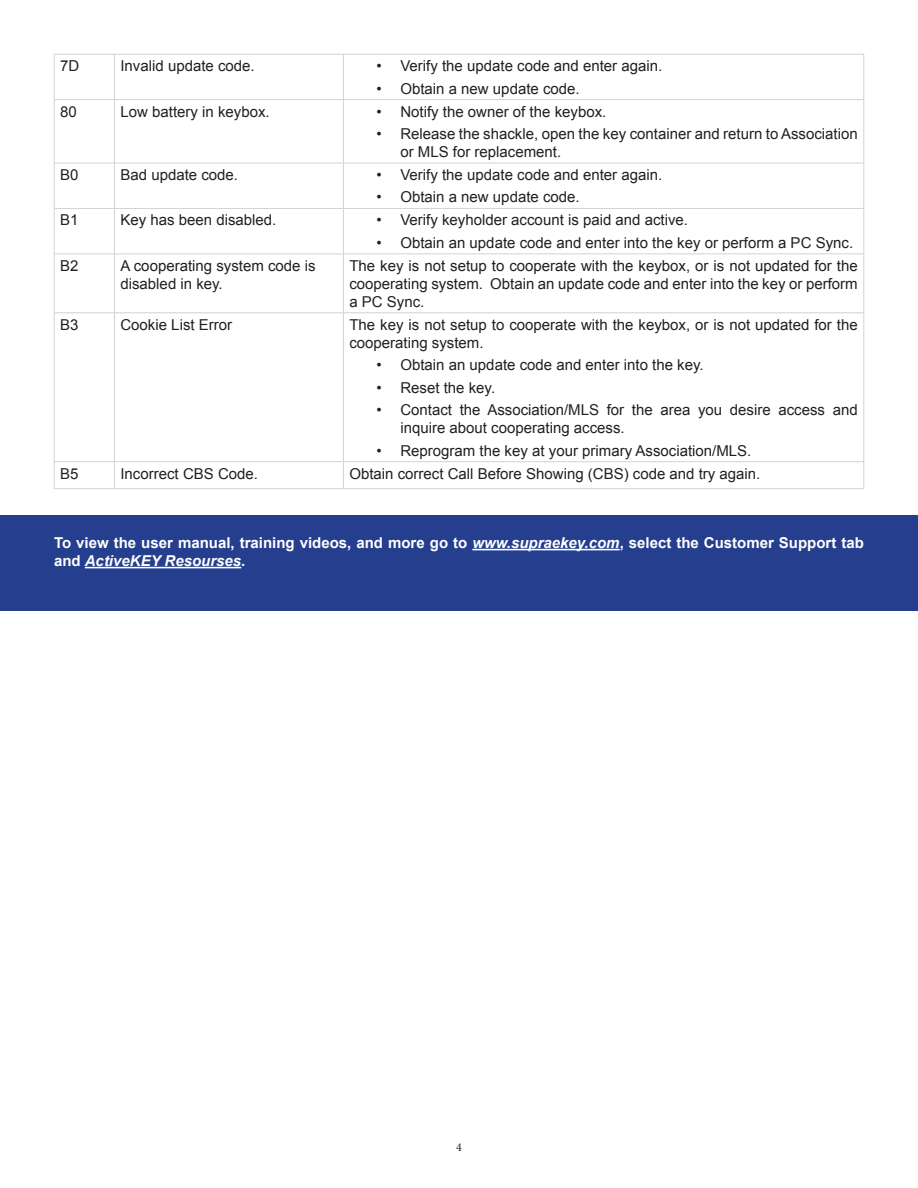
<style>
.page{position:relative;width:918px;height:1188px;background:#fff}
.page>*{position:absolute;margin:0;border:0;box-sizing:border-box;transform-origin:0 0}
.Body_bulleted_first{font:15px/18px "Arial";color:#231f20}
.Body_first{font:15px/18px "Arial";color:#231f20}
.Body_first-2{font:700 15px/18px "Arial";color:#fff}
.t1{font:12px "Minion Pro";color:#231f20}
.s1{font-style:italic}
</style>
<div class="page">
<hr style="left:54px;top:54px;width:60px;height:1px;background:#d1d2d4">
<hr style="left:54px;top:54px;width:1px;height:45px;background:#d1d2d4">
<hr style="left:114px;top:54px;width:229px;height:1px;background:#d1d2d4">
<hr style="left:114px;top:54px;width:1px;height:45px;background:#d1d2d4">
<hr style="left:343px;top:54px;width:521px;height:1px;background:#d1d2d4">
<hr style="left:343px;top:54px;width:1px;height:45px;background:#d1d2d4">
<hr style="left:864px;top:54px;width:1px;height:45px;background:#d1d2d4">
<hr style="left:54px;top:99px;width:60px;height:1px;background:#d1d2d4">
<hr style="left:54px;top:100px;width:1px;height:63px;background:#d1d2d4">
<hr style="left:114px;top:99px;width:229px;height:1px;background:#d1d2d4">
<hr style="left:114px;top:100px;width:1px;height:63px;background:#d1d2d4">
<hr style="left:343px;top:99px;width:521px;height:1px;background:#d1d2d4">
<hr style="left:343px;top:100px;width:1px;height:63px;background:#d1d2d4">
<hr style="left:864px;top:100px;width:1px;height:63px;background:#d1d2d4">
<hr style="left:54px;top:163px;width:60px;height:1px;background:#d1d2d4">
<hr style="left:54px;top:163px;width:1px;height:45px;background:#d1d2d4">
<hr style="left:114px;top:163px;width:229px;height:1px;background:#d1d2d4">
<hr style="left:114px;top:163px;width:1px;height:45px;background:#d1d2d4">
<hr style="left:343px;top:163px;width:521px;height:1px;background:#d1d2d4">
<hr style="left:343px;top:163px;width:1px;height:45px;background:#d1d2d4">
<hr style="left:864px;top:163px;width:1px;height:45px;background:#d1d2d4">
<hr style="left:54px;top:208px;width:60px;height:1px;background:#d1d2d4">
<hr style="left:54px;top:209px;width:1px;height:45px;background:#d1d2d4">
<hr style="left:114px;top:208px;width:229px;height:1px;background:#d1d2d4">
<hr style="left:114px;top:209px;width:1px;height:45px;background:#d1d2d4">
<hr style="left:343px;top:208px;width:521px;height:1px;background:#d1d2d4">
<hr style="left:343px;top:209px;width:1px;height:45px;background:#d1d2d4">
<hr style="left:864px;top:209px;width:1px;height:45px;background:#d1d2d4">
<hr style="left:54px;top:254px;width:60px;height:1px;background:#d1d2d4">
<hr style="left:54px;top:254px;width:1px;height:59px;background:#d1d2d4">
<hr style="left:114px;top:254px;width:229px;height:1px;background:#d1d2d4">
<hr style="left:114px;top:254px;width:1px;height:59px;background:#d1d2d4">
<hr style="left:343px;top:254px;width:521px;height:1px;background:#d1d2d4">
<hr style="left:343px;top:254px;width:1px;height:59px;background:#d1d2d4">
<hr style="left:864px;top:254px;width:1px;height:59px;background:#d1d2d4">
<hr style="left:54px;top:313px;width:60px;height:1px;background:#d1d2d4">
<hr style="left:54px;top:313px;width:1px;height:149px;background:#d1d2d4">
<hr style="left:114px;top:313px;width:229px;height:1px;background:#d1d2d4">
<hr style="left:114px;top:313px;width:1px;height:149px;background:#d1d2d4">
<hr style="left:343px;top:313px;width:521px;height:1px;background:#d1d2d4">
<hr style="left:343px;top:313px;width:1px;height:149px;background:#d1d2d4">
<hr style="left:864px;top:313px;width:1px;height:149px;background:#d1d2d4">
<hr style="left:54px;top:461px;width:60px;height:1px;background:#d1d2d4">
<svg style="left:54px;top:462px;width:1px;height:26px"></svg>
<hr style="left:114px;top:461px;width:229px;height:1px;background:#d1d2d4">
<svg style="left:114px;top:462px;width:1px;height:26px"></svg>
<hr style="left:343px;top:461px;width:521px;height:1px;background:#d1d2d4">
<svg style="left:343px;top:462px;width:1px;height:26px"></svg>
<svg style="left:864px;top:462px;width:1px;height:26px"></svg>
<hr style="left:54px;top:488px;width:60px;height:1px;background:#d1d2d4">
<hr style="left:114px;top:488px;width:229px;height:1px;background:#d1d2d4">
<hr style="left:343px;top:488px;width:521px;height:1px;background:#d1d2d4">
<div style="left:0;top:515px;width:918px;height:96px;background:#253f8e"></div>
<hr style="left:472px;top:549px;width:148px;height:1px;background:#fff">
<hr style="left:85px;top:567px;width:156px;height:1px;background:#fff">
<p class="Body_first" style="left:60px;top:57px;width:21px">7D</p>
<p class="Body_first" style="left:120px;top:57px;width:136px">Invalid update code.</p>
<p class="Body_bulleted_first" style="left:376px;top:57px;width:287px">• Verify the update code and enter again.</p>
<p class="Body_bulleted_first" style="left:376px;top:80px;width:205px">• Obtain a new update code.</p>
<p class="Body_first" style="left:60px;top:102px;width:18px">80</p>
<p class="Body_first" style="left:120px;top:102px;width:151px">Low battery in keybox.</p>
<p class="Body_bulleted_first" style="left:376px;top:102px;width:231px">• Notify the owner of the keybox.</p>
<p class="Body_bulleted_first" style="left:400px;top:125px;width:459px;text-indent:-24px">• Release the shackle, open the key container and return to Association or MLS for replacement.</p>
<p class="Body_first" style="left:60px;top:166px;width:20px">B0</p>
<p class="Body_first" style="left:120px;top:166px;width:119px">Bad update code.</p>
<p class="Body_bulleted_first" style="left:376px;top:166px;width:287px">• Verify the update code and enter again.</p>
<p class="Body_bulleted_first" style="left:376px;top:188px;width:205px">• Obtain a new update code.</p>
<p class="Body_first" style="left:60px;top:211px;width:20px">B1</p>
<p class="Body_first" style="left:120px;top:211px;width:157px">Key has been disabled.</p>
<p class="Body_bulleted_first" style="left:376px;top:211px;width:313px">• Verify keyholder account is paid and active.</p>
<p class="Body_bulleted_first" style="left:376px;top:234px;width:478px">• Obtain an update code and enter into the key or perform a PC Sync.</p>
<p class="Body_first" style="left:60px;top:257px;width:20px">B2</p>
<p class="Body_first" style="left:120px;top:257px;width:197px">A cooperating system code is disabled in key.</p>
<p class="Body_first" style="left:349px;top:257px;width:510px;text-align:justify">The key is not setup to cooperate with the keybox, or is not updated for the cooperating system. Obtain an update code and enter into the key or perform a PC Sync.</p>
<p class="Body_first" style="left:60px;top:316px;width:20px">B3</p>
<p class="Body_first" style="left:120px;top:316px;width:113px">Cookie List Error</p>
<p class="Body_first" style="left:349px;top:316px;width:510px">The key is not setup to cooperate with the keybox, or is not updated for the cooperating system.</p>
<p class="Body_bulleted_first" style="left:376px;top:356px;width:329px">• Obtain an update code and enter into the key.</p>
<p class="Body_bulleted_first" style="left:376px;top:379px;width:120px">• Reset the key.</p>
<p class="Body_bulleted_first" style="left:400px;top:401px;width:459px;text-indent:-24px">• Contact the Association/MLS for the area you desire access and inquire about cooperating access.</p>
<p class="Body_bulleted_first" style="left:376px;top:442px;width:376px">• Reprogram the key at your primary Association/MLS.</p>
<p class="Body_first" style="left:60px;top:465px;width:20px">B5</p>
<p class="Body_first" style="left:120px;top:465px;width:139px">Incorrect CBS Code.</p>
<p class="Body_first" style="left:349px;top:465px;width:412px">Obtain correct Call Before Showing (CBS) code and try again.</p>
<p class="Body_first-2" style="left:54px;top:534px;width:812px">To view the user manual, training videos, and more go to <span class="s1">www.supraekey.com</span>, select the Customer Support tab and <span class="s1">ActiveKEY Resourses</span>.</p>
<p class="t1" style="left:456px;top:1139px;width:7px">4</p>
</div>
